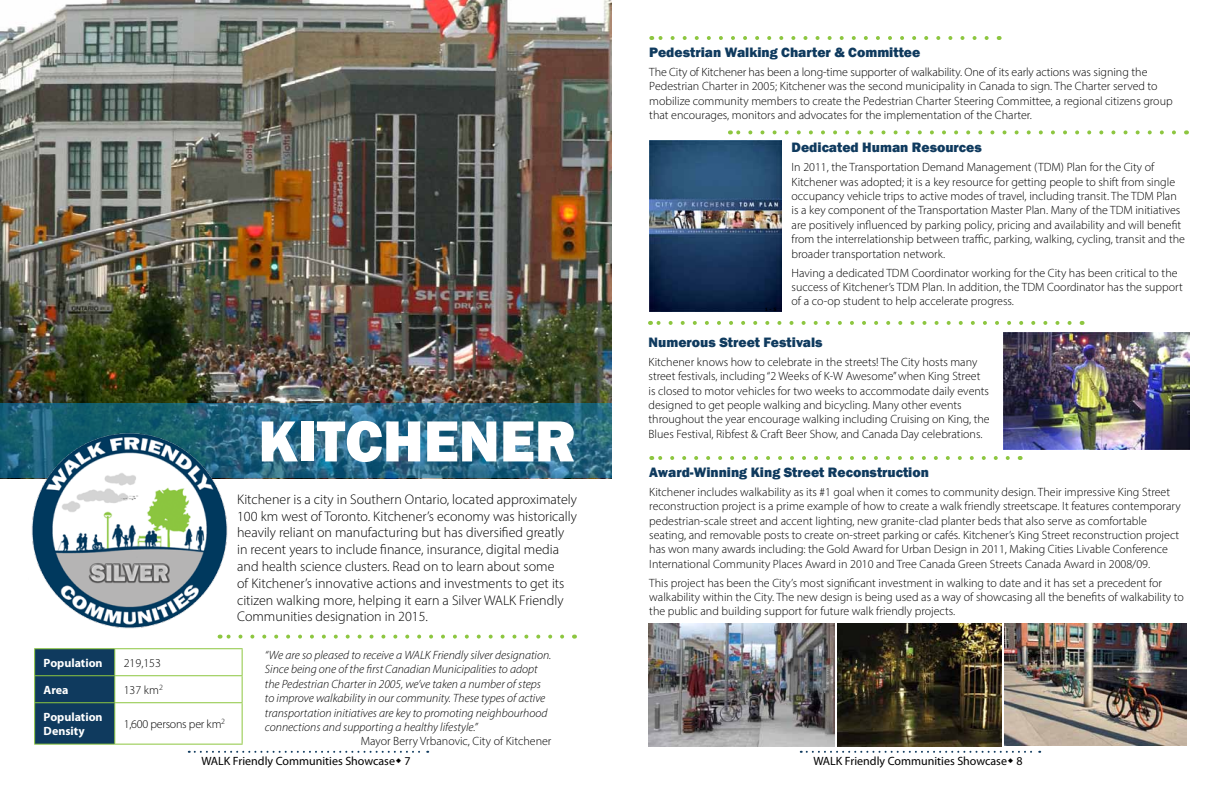
<style>
.page{position:relative;width:1224px;height:792px;background:#fff}
.page>*{position:absolute;margin:0;border:0;box-sizing:border-box;transform-origin:0 0}
.t1{font:800 60px "Franklin Gothic";color:#fff}
.t2{font:300 14px/16.8px "Myriad Pro";color:#000}
.t3{font:800 14px "Franklin Gothic";color:#0f3a5e}
.t4{font:300 12px/14.4px "Myriad Pro";color:#000}
.t5{font:italic 300 12px/14.4px "Myriad Pro";color:#000}
.t6{font:12px "Myriad Pro";color:#000}
.t7{font:700 12px/14.4px "Myriad Pro";color:#fff}
.t8{font:300 12px "Myriad Pro";letter-spacing:-.02em;color:#000}
.t9{font:700 4.5px "Verdana";color:#000}
</style>
<div class="page">
<svg style="left:189px;top:751px;width:239px;height:2px"></svg>
<svg style="left:801px;top:751px;width:239px;height:2px"></svg>
<img style="left:0;top:0;width:612px;height:404px">
<hr style="left:34px;top:648px;width:81px;height:1px;background:#8dc640">
<hr style="left:115px;top:648px;width:128px;height:1px;background:#8dc640">
<hr style="left:115px;top:675px;width:128px;height:1px;background:#8dc640">
<svg style="left:34px;top:649px;width:81px;height:95px;background:#133e5d"></svg>
<svg style="left:242px;top:649px;width:1px;height:53px"></svg>
<hr style="left:34px;top:702px;width:81px;height:1px;background:#8dc640">
<hr style="left:34px;top:703px;width:1px;height:41px;background:#8dc640">
<hr style="left:115px;top:702px;width:128px;height:1px;background:#8dc640">
<hr style="left:114px;top:703px;width:1px;height:41px;background:#8dc640">
<hr style="left:242px;top:703px;width:1px;height:41px;background:#8dc640">
<hr style="left:34px;top:744px;width:81px;height:1px;background:#8dc640">
<hr style="left:115px;top:744px;width:128px;height:1px;background:#8dc640">
<svg style="left:0;top:404px;width:612px;height:74px;background:#266783"></svg>
<img style="left:17px;top:417px;width:226px;height:222px">
<svg style="left:220px;top:635px;width:342px;height:4px"></svg>
<svg style="left:651px;top:36px;width:336px;height:4px"></svg>
<img style="left:1004px;top:624px;width:183px;height:122px">
<svg style="left:651px;top:456px;width:357px;height:4px"></svg>
<svg style="left:730px;top:130px;width:444px;height:4px"></svg>
<svg style="left:650px;top:321px;width:420px;height:4px"></svg>
<img style="left:1003px;top:333px;width:186px;height:116px">
<img style="left:837px;top:624px;width:164px;height:122px">
<img style="left:648px;top:624px;width:186px;height:122px">
<img style="left:649px;top:140px;width:133px;height:171px">
<p class="t7" style="left:44px;top:655px;width:60px">Population</p>
<p class="t4" style="left:124px;top:655px;width:39px">219,153</p>
<p class="t7" style="left:44px;top:682px;width:26px">Area</p>
<p class="t4" style="left:124px;top:682px;width:41px">137 km<sup>2</sup></p>
<p class="t7" style="left:44px;top:709px;width:60px">Population<br>Density</p>
<p class="t8" style="left:124px;top:717px;width:103px">1,600 persons per km<sup>2</sup></p>
<h1 class="t1" style="left:258px;top:402px;width:319px">KITCHENER</h1>
<p class="t2" style="left:237px;top:491px;width:341px">Kitchener is a city in Southern Ontario, located approximately 100 km west of Toronto. Kitchener’s economy was historically heavily reliant on manufacturing but has diversified greatly in recent years to include finance, insurance, digital media and health science clusters. Read on to learn about some<br>of Kitchener’s innovative actions and investments to get its citizen walking more, helping it earn a Silver WALK Friendly Communities designation in 2015.</p>
<p class="t5" style="left:265px;top:648px;width:288px">“We are so pleased to receive a WALK Friendly silver designation.<br>Since being one of the first Canadian Municipalities to adopt the Pedestrian Charter in 2005, we’ve taken a number of steps to improve walkability in our community. These types of active transportation initiatives are key to promoting neighbourhood connections and supporting a healthy lifestyle.”</p>
<p class="t4" style="left:361px;top:734px;width:192px">Mayor Berry Vrbanovic, City of Kitchener</p>
<p class="t3" style="left:649px;top:43px;width:273px">Pedestrian Walking Charter &amp; Committee</p>
<p class="t4" style="left:649px;top:64px;width:525px">The City of Kitchener has been a long-time supporter of walkability. One of its early actions was signing the Pedestrian Charter in 2005; Kitchener was the second municipality in Canada to sign. The Charter served to mobilize community members to create the Pedestrian Charter Steering Committee, a regional citizens group that encourages, monitors and advocates for the implementation of the Charter.</p>
<p class="t3" style="left:792px;top:139px;width:192px">Dedicated Human Resources</p>
<p class="t4" style="left:792px;top:160px;width:395px">In 2011, the Transportation Demand Management (TDM) Plan for the City of Kitchener was adopted; it is a key resource for getting people to shift from single occupancy vehicle trips to active modes of travel, including transit. The TDM Plan is a key component of the Transportation Master Plan. Many of the TDM initiatives are positively influenced by parking policy, pricing and availability and will benefit from the interrelationship between traffic, parking, walking, cycling, transit and the broader transportation network.</p>
<p class="t4" style="left:792px;top:265px;width:393px">Having a dedicated TDM Coordinator working for the City has been critical to the success of Kitchener’s TDM Plan. In addition, the TDM Coordinator has the support of a co-op student to help accelerate progress.</p>
<p class="t3" style="left:649px;top:333px;width:176px">Numerous Street Festivals</p>
<p class="t4" style="left:649px;top:355px;width:343px">Kitchener knows how to celebrate in the streets! The City hosts many street festivals, including “2 Weeks of K-W Awesome” when King Street is closed to motor vehicles for two weeks to accommodate daily events designed to get people walking and bicycling. Many other events throughout the year encourage walking including Cruising on King, the Blues Festival, Ribfest &amp; Craft Beer Show, and Canada Day celebrations.</p>
<p class="t9" style="left:765px;top:307px;width:13px">1 - 5</p>
<p class="t3" style="left:649px;top:463px;width:281px">Award-Winning King Street Reconstruction</p>
<p class="t4" style="left:649px;top:484px;width:533px">Kitchener includes walkability as its #1 goal when it comes to community design. Their impressive King Street reconstruction project is a prime example of how to create a walk friendly streetscape. It features contemporary pedestrian-scale street and accent lighting, new granite-clad planter beds that also serve as comfortable seating, and removable posts to create on-street parking or cafés. Kitchener’s King Street reconstruction project has won many awards including: the Gold Award for Urban Design in 2011, Making Cities Livable Conference International Community Places Award in 2010 and Tree Canada Green Streets Canada Award in 2008/09.</p>
<p class="t4" style="left:649px;top:575px;width:536px">This project has been the City’s most significant investment in walking to date and it has set a precedent for walkability within the City. The new design is being used as a way of showcasing all the benefits of walkability to the public and building support for future walk friendly projects.</p>
<p class="t6" style="left:201px;top:754px;width:211px">WALK Friendly Communities Showcase 7</p>
<p class="t6" style="left:813px;top:754px;width:211px">WALK Friendly Communities Showcase 8</p>
</div>
